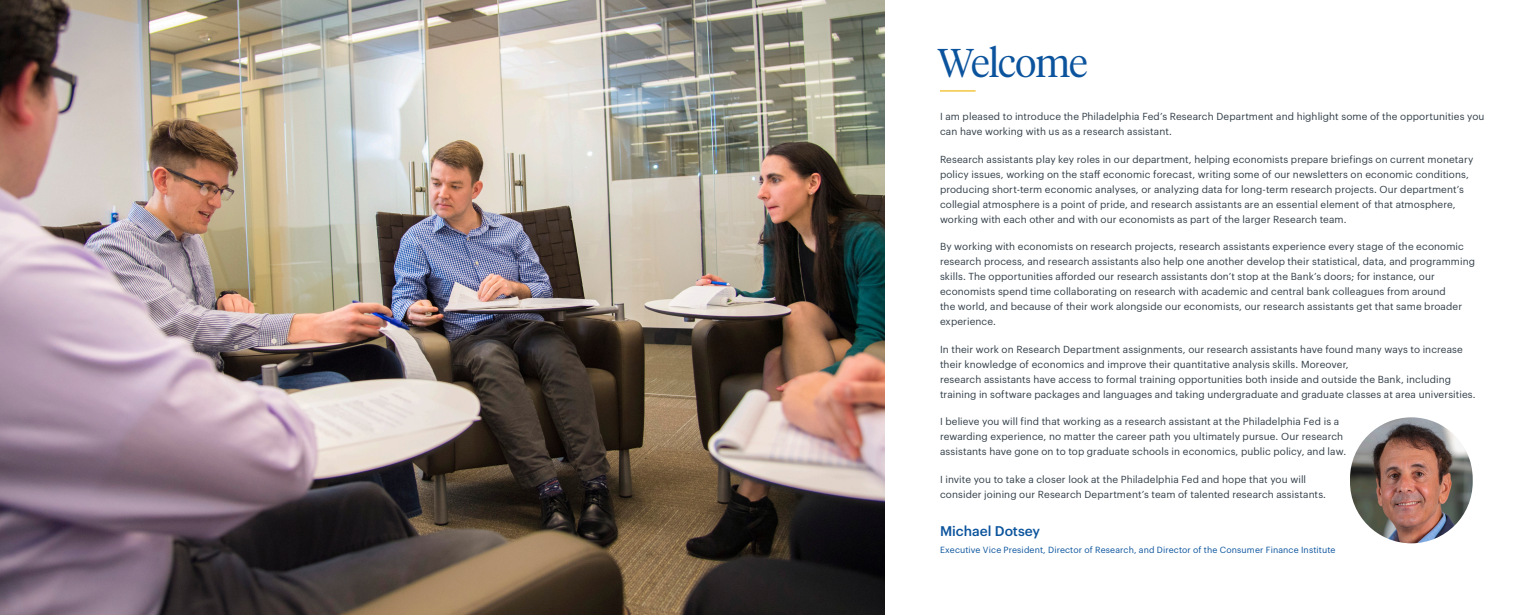
<style>
.page{position:relative;width:1530px;height:615px;background:#fff}
.page>*{position:absolute;margin:0;border:0;box-sizing:border-box;transform-origin:0 0}
._2023_-_header{font:300 40px "Tiempos Headline";letter-spacing:-.025em;color:#0b549d}
.Body_Copy{font:500 13.75px "Graphik";color:#0b549d}
.Body_Copy-2{font:10px/15px "Graphik";letter-spacing:.01em;color:#323e48}
.Body_Copy-3{font:8.75px "Graphik";letter-spacing:.015em;color:#0b549d}
</style>
<div class="page">
<img style="left:0;top:0;width:885px;height:615px">
<img style="left:1350px;top:417px;width:123px;height:126px;border-radius:61px">
<hr style="left:940px;top:90px;width:36px;height:2px;background:#f0ba1b">
<p class="_2023_-_header" style="left:938px;top:36px;width:152px">Welcome</p>
<p class="Body_Copy-2" style="left:940px;top:108px;width:546px">I am pleased to introduce the Philadelphia Fed’s Research Department and highlight some of the opportunities you can have working with us as a research assistant.</p>
<p class="Body_Copy-2" style="left:940px;top:151px;width:535px">Research assistants play key roles in our department, helping economists prepare briefings on current monetary policy issues, working on the staff economic forecast, writing some of our newsletters on economic conditions, producing short-term economic analyses, or analyzing data for long-term research projects. Our department’s collegial atmosphere is a point of pride, and research assistants are an essential element of that atmosphere, working with each other and with our economists as part of the larger Research team.</p>
<p class="Body_Copy-2" style="left:940px;top:238px;width:537px">By working with economists on research projects, research assistants experience every stage of the economic research process, and research assistants also help one another develop their statistical, data, and programming skills. The opportunities afforded our research assistants don’t stop at the Bank’s doors; for instance, our economists spend time collaborating on research with academic and central bank colleagues from around<br>the world, and because of their work alongside our economists, our research assistants get that same broader experience.</p>
<p class="Body_Copy-2" style="left:940px;top:341px;width:537px">In their work on Research Department assignments, our research assistants have found many ways to increase their knowledge of economics and improve their quantitative analysis skills. Moreover,<br>research assistants have access to formal training opportunities both inside and outside the Bank, including training in software packages and languages and taking undergraduate and graduate classes at area universities.</p>
<p class="Body_Copy-2" style="left:940px;top:413px;width:408px">I believe you will find that working as a research assistant at the Philadelphia Fed is a rewarding experience, no matter the career path you ultimately pursue. Our research assistants have gone on to top graduate schools in economics, public policy, and law.</p>
<p class="Body_Copy-2" style="left:940px;top:471px;width:388px">I invite you to take a closer look at the Philadelphia Fed and hope that you will consider joining our Research Department’s team of talented research assistants.</p>
<p class="Body_Copy" style="left:940px;top:521px;width:102px">Michael Dotsey</p>
<p class="Body_Copy-3" style="left:940px;top:543px;width:397px">Executive Vice President, Director of Research, and Director of the Consumer Finance Institute</p>
</div>
